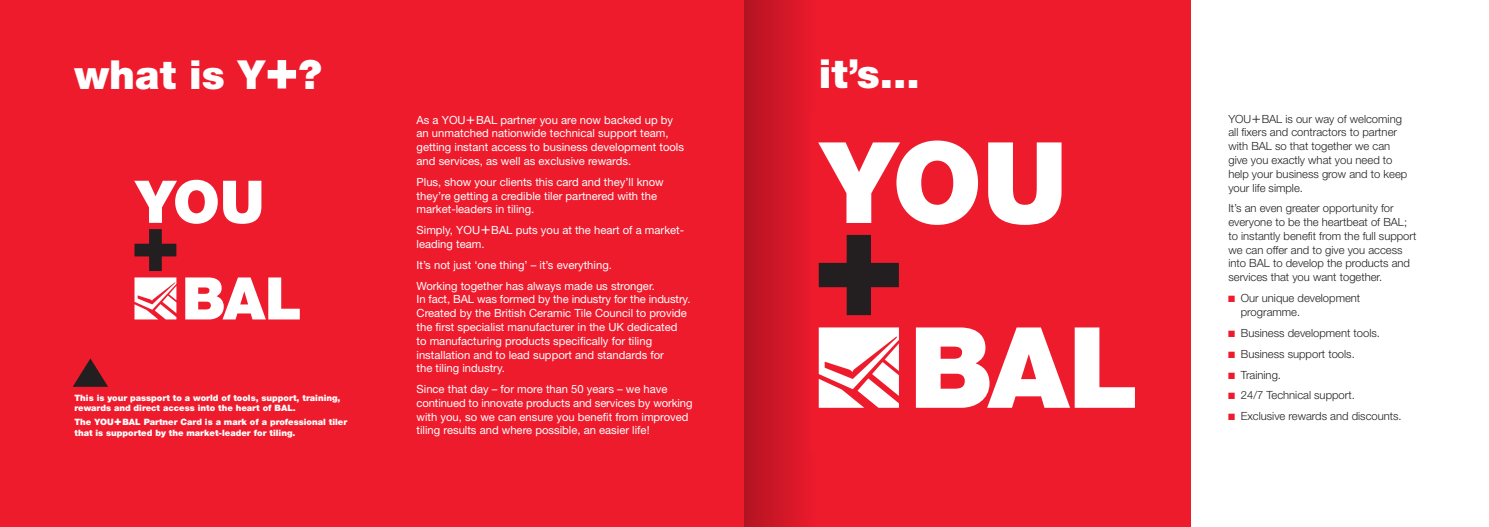
<style>
.page{position:relative;width:1489px;height:527px;background:#fff}
.page>*{position:absolute;margin:0;border:0;box-sizing:border-box;transform-origin:0 0}
.t1{font:900 40px "Helvetica Neue LT";color:#fff}
.t2{font:11.25px/13.8px "Helvetica Neue LT";color:#fff}
.t3{font:300 11.25px/13.8px "Helvetica Neue LT";color:#231f20}
.t4{font:900 8.75px/10.6px "Helvetica Neue LT";color:#fff}
.s1{font-size:56.25px}
.s2{font-size:12.5px}
.s3{font-size:15px}
.s4{font-size:16.25px}
.s5{color:#ee1b2d}
</style>
<div class="page">
<div style="left:0;top:0;width:744px;height:526px;background:#ee1b2d"></div>
<div style="left:744px;top:0;width:447px;height:526px;background:#ee1b2d"></div>
<div style="left:744px;top:0;width:71px;height:526px;background:linear-gradient(to right,#b21421,#eb1a2c)"></div>
<div style="left:811px;top:113px;width:372px;height:337px;background:#ee1b2d"></div>
<svg style="left:818px;top:235px;width:80px;height:80px"></svg>
<svg style="left:818px;top:140px;width:160px;height:85px"></svg>
<svg style="left:988px;top:142px;width:73px;height:83px"></svg>
<svg style="left:818px;top:327px;width:80px;height:80px"></svg>
<svg style="left:915px;top:327px;width:219px;height:80px"></svg>
<svg style="left:73px;top:358px;width:35px;height:28px"></svg>
<svg style="left:134px;top:179px;width:127px;height:92px"></svg>
<svg style="left:134px;top:277px;width:42px;height:42px;background:#fbcbcf"></svg>
<svg style="left:185px;top:277px;width:115px;height:42px"></svg>
<h1 class="t1" style="left:74px;top:50px;width:249px">what is Y<span class="s1">+</span>?</h1>
<h1 class="t1" style="left:819px;top:50px;width:102px">it’s...</h1>
<p class="t4" style="left:74px;top:392px;width:267px">This is your passport to a world of tools, support, training, rewards and direct access into the heart of BAL.</p>
<p class="t4" style="left:74px;top:416px;width:274px">The YOU<span class="s2">+</span>BAL Partner Card is a mark of a professional tiler that is supported by the market-leader for tiling.</p>
<p class="t2" style="left:416px;top:112px;width:269px">As a YOU<span class="s3">+</span>BAL partner you are now backed up by an unmatched nationwide technical support team, getting instant access to business development tools and services, as well as exclusive rewards.</p>
<p class="t2" style="left:416px;top:174px;width:249px">Plus, show your clients this card and they’ll know they’re getting a credible tiler partnered with the market-leaders in tiling.</p>
<p class="t2" style="left:416px;top:223px;width:269px">Simply, YOU<span class="s4">+</span>BAL puts you at the heart of a market&shy;leading team.</p>
<p class="t2" style="left:416px;top:254px;width:240px;line-height:20.9px">It’s not just ‘one thing’ – it’s everything.<br>Working together has always made us stronger.</p>
<p class="t2" style="left:416px;top:292px;width:275px">In fact, BAL was formed by the industry for the industry.<br>Created by the British Ceramic Tile Council to provide the first specialist manufacturer in the UK dedicated<br>to manufacturing products specifically for tiling installation and to lead support and standards for<br>the tiling industry.</p>
<p class="t2" style="left:416px;top:382px;width:277px">Since that day – for more than 50 years – we have continued to innovate products and services by working with you, so we can ensure you benefit from improved tiling results and where possible, an easier life!</p>
<p class="t3" style="left:1228px;top:111px;width:180px">YOU<span class="s3">+</span>BAL is our way of welcoming all fixers and contractors to partner with BAL so that together we can give you exactly what you need to help your business grow and to keep your life simple.</p>
<p class="t3" style="left:1228px;top:201px;width:189px">It’s an even greater opportunity for everyone to be the heartbeat of BAL; to instantly benefit from the full support we can offer and to give you access into BAL to develop the products and services that you want together.</p>
<p class="t3" style="left:1240px;top:291px;width:121px;text-indent:-12px"><span class="s5">■</span> Our unique development programme.</p>
<p class="t3" style="left:1228px;top:325px;width:153px"><span class="s5">■</span> Business development tools.</p>
<p class="t3" style="left:1228px;top:346px;width:128px"><span class="s5">■</span> Business support tools.</p>
<p class="t3" style="left:1228px;top:367px;width:54px"><span class="s5">■</span> Training.</p>
<p class="t3" style="left:1228px;top:388px;width:128px"><span class="s5">■</span> 24/7 Technical support.</p>
<p class="t3" style="left:1228px;top:409px;width:175px"><span class="s5">■</span> Exclusive rewards and discounts.</p>
</div>
